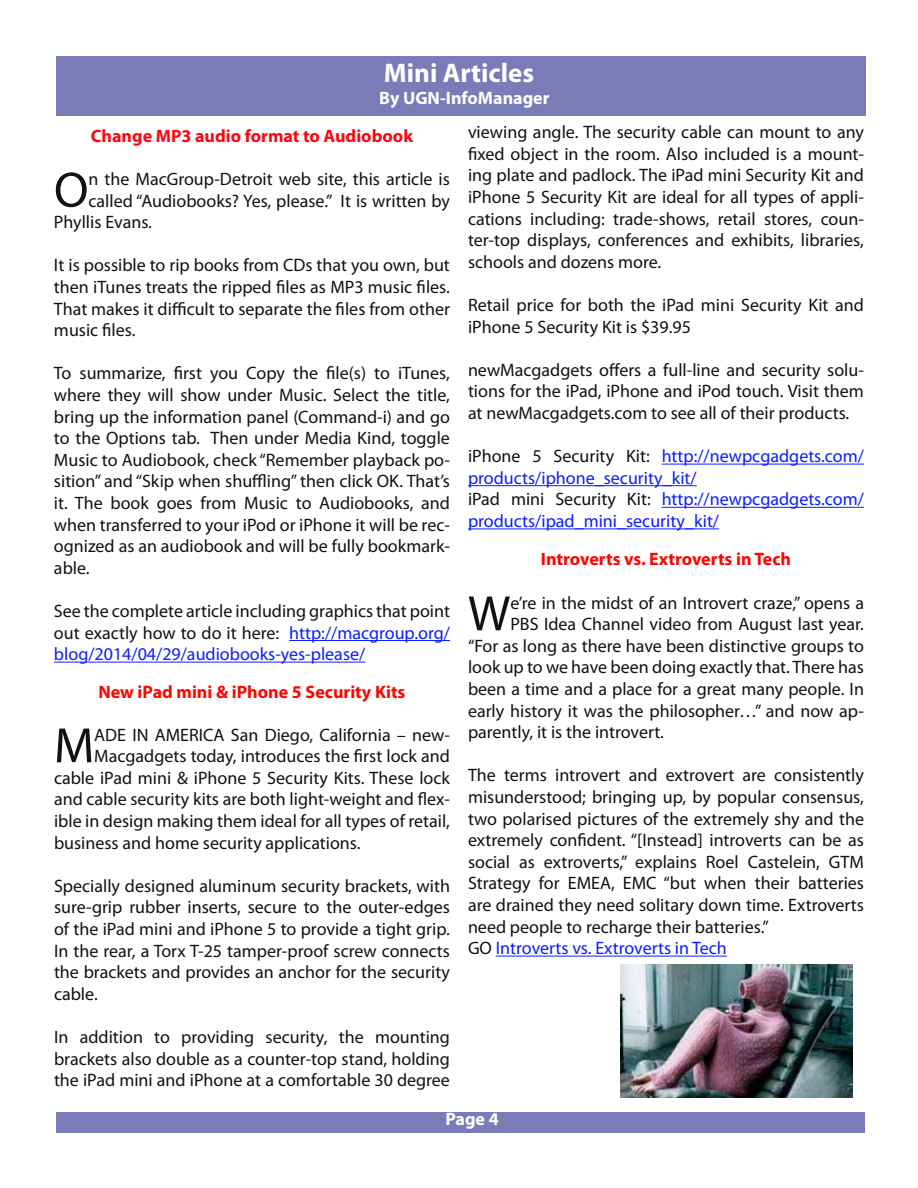
<style>
.page{position:relative;width:918px;height:1188px;background:#fff}
.page>*{position:absolute;margin:0;border:0;box-sizing:border-box;transform-origin:0 0}
.t1{font:50.1px "Myriad Pro";color:#121212}
.t2{font:700 27px "Myriad Pro";color:#fff}
.t3{font:18px/21.6px "Myriad Pro";color:#121212;text-align:justify}
.t4{font:18px/21.6px "Myriad Pro";color:#0c1efe}
.t5{font:700 18px "Myriad Pro";color:#ff0500}
.t6{font:700 18px "Myriad Pro";color:#ff0512}
.t7{font:700 18px "Myriad Pro";color:#fff}
.s1{color:#121212}
.s2{color:#0c1efe}
</style>
<div class="page">
<div style="left:56px;top:1112px;width:809px;height:20px;background:#797cb6"></div>
<div style="left:56px;top:56px;width:810px;height:60px;background:#797cb6"></div>
<hr style="left:289px;top:640px;width:161px;height:1px;background:#0c1efe">
<hr style="left:54px;top:662px;width:311px;height:1px;background:#0c1efe">
<hr style="left:662px;top:464px;width:202px;height:1px;background:#0c1efe">
<hr style="left:468px;top:485px;width:229px;height:1px;background:#0c1efe">
<hr style="left:662px;top:507px;width:202px;height:1px;background:#0c1efe">
<hr style="left:468px;top:528px;width:251px;height:1px;background:#0c1efe">
<hr style="left:496px;top:956px;width:231px;height:1px;background:#0c1efe">
<img style="left:620px;top:965px;width:233px;height:133px">
<h2 class="t2" style="left:384px;top:55px;width:152px">Mini Articles</h2>
<p class="t7" style="left:379px;top:86px;width:172px">By UGN-InfoManager</p>
<p class="t6" style="left:91px;top:124px;width:324px">Change MP3 audio format to Audiobook</p>
<p class="t3" style="left:468px;top:121px;width:398px">viewing angle. The security cable can mount to any fixed object in the room. Also included is a mount&shy;ing plate and padlock. The iPad mini Security Kit and iPhone 5 Security Kit are ideal for all types of appli&shy;cations including: trade-shows, retail stores, coun&shy;ter-top displays, conferences and exhibits, libraries, schools and dozens more.</p>
<p class="t3" style="left:468px;top:294px;width:397px">Retail price for both the iPad mini Security Kit and iPhone 5 Security Kit is $39.95</p>
<p class="t3" style="left:468px;top:359px;width:397px">newMacgadgets offers a full-line and security solu&shy;tions for the iPad, iPhone and iPod touch. Visit them at newMacgadgets.com to see all of their products.</p>
<p class="t4" style="left:468px;top:445px;width:398px"><span class="s1">iPhone 5 Security Kit:</span> http://newpcgadgets.com/ products/iphone_security_kit/<br><span class="s1">iPad mini Security Kit:</span> http://newpcgadgets.com/ products/ipad_mini_security_kit/</p>
<p class="t5" style="left:541px;top:548px;width:252px">Introverts vs. Extroverts in Tech</p>
<h1 class="t1" style="left:468px;top:583px;width:44px">W</h1>
<p class="t3" style="left:510px;top:592px;width:355px">e’re in the midst of an Introvert craze,” opens a</p>
<h1 class="t1" style="left:54px;top:159px;width:36px">O</h1>
<p class="t3" style="left:88px;top:168px;width:363px">n the MacGroup-Detroit web site, this article is</p>
<p class="t3" style="left:88px;top:190px;width:363px">called “Audiobooks? Yes, please.” It is written by</p>
<p class="t3" style="left:54px;top:211px;width:100px">Phyllis Evans.</p>
<p class="t3" style="left:54px;top:254px;width:397px">It is possible to rip books from CDs that you own, but then iTunes treats the ripped files as MP3 music files.<br>That makes it difficult to separate the files from other music files.</p>
<p class="t3" style="left:54px;top:362px;width:398px">To summarize, first you Copy the file(s) to iTunes, where they will show under Music. Select the title, bring up the information panel (Command-i) and go to the Options tab. Then under Media Kind, toggle Music to Audiobook, check “Remember playback po&shy;sition” and “Skip when shuffling” then click OK. That’s it. The book goes from Music to Audiobooks, and when transferred to your iPod or iPhone it will be rec&shy;ognized as an audiobook and will be fully bookmark&shy;able.</p>
<p class="t3" style="left:54px;top:600px;width:397px">See the complete article including graphics that point out exactly how to do it here: <span class="s2">http://macgroup.org/ blog/2014/04/29/audiobooks-yes-please/</span></p>
<p class="t5" style="left:99px;top:680px;width:308px">New iPad mini &amp; iPhone 5 Security Kits</p>
<h1 class="t1" style="left:54px;top:715px;width:42px">M</h1>
<p class="t3" style="left:94px;top:724px;width:357px">ADE IN AMERICA San Diego, California – new-</p>
<p class="t3" style="left:510px;top:613px;width:355px">PBS Idea Channel video from August last year.</p>
<p class="t3" style="left:468px;top:635px;width:397px">“For as long as there have been distinctive groups to</p>
<p class="t3" style="left:468px;top:656px;width:397px">look up to we have been doing exactly that. There has</p>
<p class="t3" style="left:468px;top:678px;width:398px">been a time and a place for a great many people. In</p>
<p class="t3" style="left:468px;top:700px;width:397px">early history it was the philosopher…” and now ap-</p>
<p class="t3" style="left:468px;top:721px;width:198px">parently, it is the introvert.</p>
<p class="t3" style="left:468px;top:764px;width:398px;text-align:left">The terms introvert and extrovert are consistently misunderstood; bringing up, by popular consensus, two polarised pictures of the extremely shy and the extremely confident. “[Instead] introverts can be as social as extroverts,” explains Roel Castelein, GTM Strategy for EMEA, EMC “but when their batteries are drained they need solitary down time. Extroverts need people to recharge their batteries.”<br>GO <span class="s2">Introverts vs. Extroverts in Tech</span></p>
<p class="t3" style="left:94px;top:745px;width:357px">Macgadgets today, introduces the first lock and</p>
<p class="t3" style="left:54px;top:767px;width:398px">cable iPad mini &amp; iPhone 5 Security Kits. These lock</p>
<p class="t3" style="left:54px;top:788px;width:398px">and cable security kits are both light-weight and flex-</p>
<p class="t3" style="left:54px;top:810px;width:397px">ible in design making them ideal for all types of retail,</p>
<p class="t3" style="left:54px;top:832px;width:308px">business and home security applications.</p>
<p class="t3" style="left:54px;top:875px;width:398px">Specially designed aluminum security brackets, with sure-grip rubber inserts, secure to the outer-edges of the iPad mini and iPhone 5 to provide a tight grip.<br>In the rear, a Torx T-25 tamper-proof screw connects the brackets and provides an anchor for the security cable.</p>
<p class="t3" style="left:54px;top:1026px;width:398px">In addition to providing security, the mounting brackets also double as a counter-top stand, holding the iPad mini and iPhone at a comfortable 30 degree</p>
<p class="t7" style="left:445px;top:1107px;width:55px">Page 4</p>
</div>
